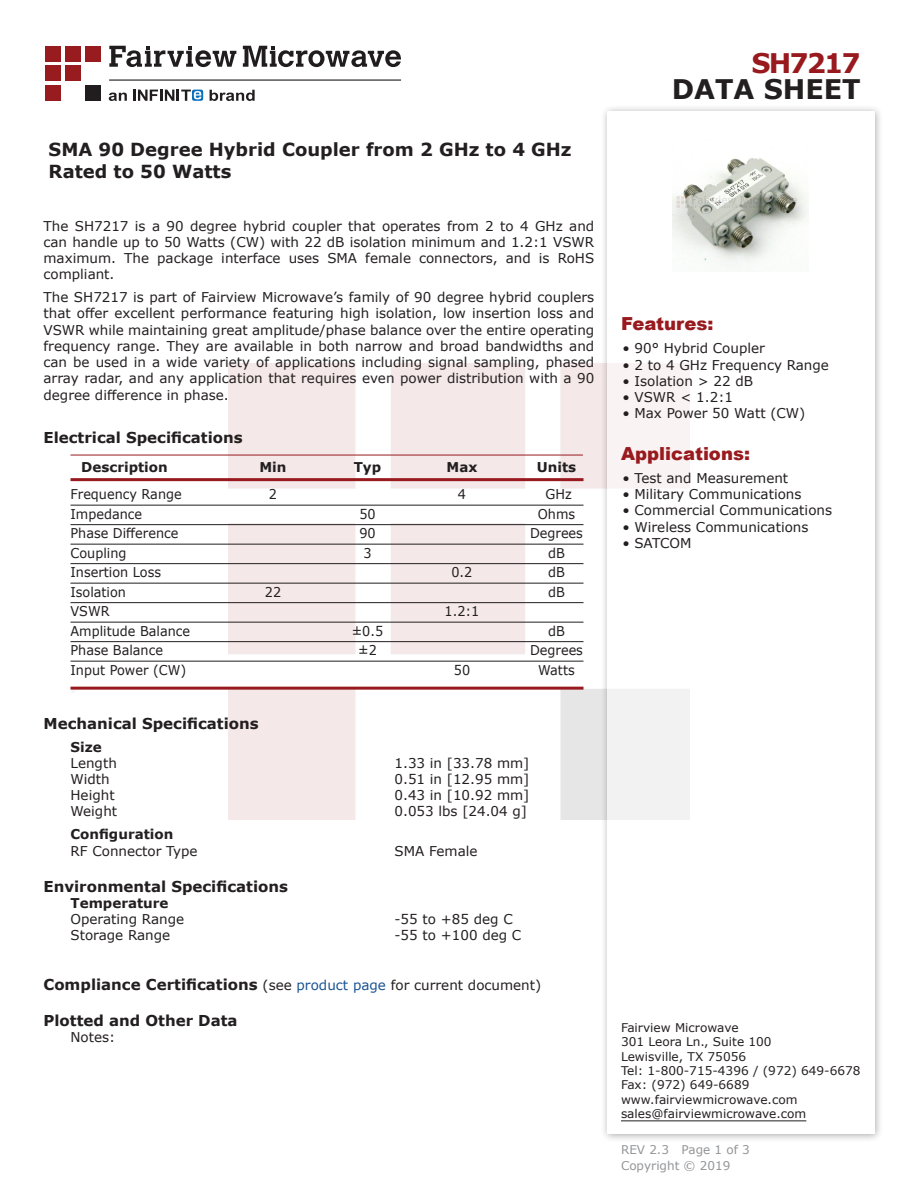
<style>
.page{position:relative;width:918px;height:1188px;background:#fff}
.page>*{position:absolute;margin:0;border:0;box-sizing:border-box;transform-origin:0 0}
.t1{font:700 27px "Verdana";color:#231f20}
.FM{font:700 27px "Verdana";letter-spacing:-.07em;color:#981a1e}
.Web_Description_Para{font:700 18px/21.6px "Verdana";color:#231f20}
.Applications_Header{font:900 18px "Arial";color:#981a1e}
.Head1_for_Compliance{font:700 15px "Verdana";color:#231f20}
.Head1{font:700 15px "Verdana";color:#231f20}
.MarketingDescription{font:13.5px/16.4px "Verdana";color:#231f20;text-align:justify}
.Specs_Para{font:13.5px "Verdana";color:#231f20}
.Tan_Table-Body{font:13.5px "Verdana";color:#231f20;scale:.95 1}
.Table-Body{font:13.5px "Verdana";color:#231f20;scale:.95 1}
.Table-Header{font:700 13.5px "Verdana";color:#231f20}
.Head2{font:700 13.5px "Verdana";color:#231f20}
.Specs_Para-2{font:700 13.5px "Verdana";color:#231f20}
.FM_Info{font:12px "Verdana";color:#231f20}
.REV_Info{font:12px "Verdana";color:#939598}
.s1{font-weight:400;font-size:13.5px}
.s2{font-weight:400;font-size:13.5px;color:#1a5392}
</style>
<div class="page">
<div style="left:45px;top:46px;width:16px;height:15px;background:#971b1f"></div>
<div style="left:65px;top:66px;width:16px;height:15px;background:#971b1f"></div>
<div style="left:85px;top:85px;width:16px;height:16px;background:#211d1e"></div>
<div style="left:45px;top:85px;width:16px;height:16px;background:#971b1f"></div>
<div style="left:85px;top:46px;width:16px;height:15px;background:#971b1f"></div>
<div style="left:45px;top:66px;width:16px;height:15px;background:#971b1f"></div>
<div style="left:65px;top:46px;width:16px;height:15px;background:#971b1f"></div>
<svg style="left:109px;top:46px;width:292px;height:21px"></svg>
<svg style="left:192px;top:90px;width:11px;height:11px"></svg>
<svg style="left:133px;top:90px;width:68px;height:11px"></svg>
<svg style="left:210px;top:90px;width:45px;height:11px"></svg>
<svg style="left:109px;top:93px;width:18px;height:8px"></svg>
<hr style="left:109px;top:80px;width:292px;height:1px;background:#211d1e">
<div style="left:600px;top:104px;width:284px;height:1039px;background:#231f20;opacity:.75"></div>
<div style="left:608px;top:111px;width:267px;height:1023px;background:#fff"></div>
<hr style="left:70px;top:455px;width:513px;height:1px;background:#981a1e">
<hr style="left:70px;top:478px;width:514px;height:3px;background:#981a1e">
<hr style="left:70px;top:505px;width:514px;height:1px;background:#231f20">
<hr style="left:70px;top:524px;width:514px;height:1px;background:#231f20">
<hr style="left:70px;top:544px;width:514px;height:1px;background:#231f20">
<hr style="left:70px;top:563px;width:514px;height:1px;background:#231f20">
<hr style="left:70px;top:583px;width:514px;height:1px;background:#231f20">
<hr style="left:70px;top:602px;width:514px;height:1px;background:#231f20">
<hr style="left:70px;top:622px;width:514px;height:1px;background:#231f20">
<hr style="left:70px;top:641px;width:514px;height:1px;background:#231f20">
<hr style="left:70px;top:661px;width:514px;height:1px;background:#231f20">
<hr style="left:70px;top:687px;width:514px;height:3px;background:#981a1e">
<hr style="left:621px;top:1120px;width:185px;height:1px;background:#231f20">
<img style="left:673px;top:158px;width:136px;height:114px">
<p class="Web_Description_Para" style="left:49px;top:139px;width:525px">SMA 90 Degree Hybrid Coupler from 2 GHz to 4 GHz<br>Rated to 50 Watts</p>
<p class="MarketingDescription" style="left:44px;top:217px;width:552px">The SH7217 is a 90 degree hybrid coupler that operates from 2 to 4 GHz and can handle up to 50 Watts (CW) with 22 dB isolation minimum and 1.2:1 VSWR maximum. The package interface uses SMA female connectors, and is RoHS compliant.</p>
<p class="MarketingDescription" style="left:44px;top:289px;width:552px">The SH7217 is part of Fairview Microwave’s family of 90 degree hybrid couplers that offer excellent performance featuring high isolation, low insertion loss and VSWR while maintaining great amplitude/phase balance over the entire operating frequency range. They are available in both narrow and broad bandwidths and can be used in a wide variety of applications including signal sampling, phased array radar, and any application that requires even power distribution with a 90 degree difference in phase.</p>
<p class="Head1" style="left:44px;top:427px;width:201px">Electrical Specifications</p>
<p class="Table-Header" style="left:81px;top:458px;width:88px">Description</p>
<p class="Table-Header" style="left:259px;top:458px;width:29px">Min</p>
<p class="Table-Header" style="left:354px;top:458px;width:29px">Typ</p>
<p class="Table-Header" style="left:447px;top:458px;width:32px">Max</p>
<p class="Table-Header" style="left:537px;top:458px;width:41px">Units</p>
<p class="Tan_Table-Body" style="left:70px;top:485px;width:119px">Frequency Range</p>
<p class="Tan_Table-Body" style="left:269px;top:485px;width:10px">2</p>
<p class="Tan_Table-Body" style="left:458px;top:485px;width:10px">4</p>
<p class="Tan_Table-Body" style="left:546px;top:485px;width:29px">GHz</p>
<p class="Tan_Table-Body" style="left:70px;top:504px;width:77px">Impedance</p>
<p class="Tan_Table-Body" style="left:359px;top:504px;width:19px">50</p>
<p class="Tan_Table-Body" style="left:538px;top:504px;width:41px">Ohms</p>
<p class="Tan_Table-Body" style="left:70px;top:524px;width:115px">Phase Difference</p>
<p class="Tan_Table-Body" style="left:359px;top:524px;width:19px">90</p>
<p class="Tan_Table-Body" style="left:530px;top:524px;width:57px">Degrees</p>
<p class="Table-Body" style="left:70px;top:543px;width:60px">Coupling</p>
<p class="Table-Body" style="left:363px;top:543px;width:10px">3</p>
<p class="Table-Body" style="left:548px;top:543px;width:19px">dB</p>
<p class="Table-Body" style="left:70px;top:563px;width:97px">Insertion Loss</p>
<p class="Table-Body" style="left:452px;top:563px;width:24px">0.2</p>
<p class="Table-Body" style="left:548px;top:563px;width:19px">dB</p>
<p class="Tan_Table-Body" style="left:70px;top:582px;width:60px">Isolation</p>
<p class="Tan_Table-Body" style="left:265px;top:582px;width:19px">22</p>
<p class="Tan_Table-Body" style="left:548px;top:582px;width:19px">dB</p>
<p class="Tan_Table-Body" style="left:70px;top:602px;width:43px">VSWR</p>
<p class="Tan_Table-Body" style="left:445px;top:602px;width:38px">1.2:1</p>
<p class="Table-Body" style="left:70px;top:621px;width:128px">Amplitude Balance</p>
<p class="Table-Body" style="left:352px;top:621px;width:35px">±0.5</p>
<p class="Table-Body" style="left:548px;top:621px;width:19px">dB</p>
<p class="Table-Body" style="left:70px;top:641px;width:99px">Phase Balance</p>
<p class="Table-Body" style="left:358px;top:641px;width:21px">±2</p>
<p class="Table-Body" style="left:530px;top:641px;width:57px">Degrees</p>
<p class="Tan_Table-Body" style="left:70px;top:660px;width:123px">Input Power (CW)</p>
<p class="Tan_Table-Body" style="left:454px;top:660px;width:19px">50</p>
<p class="Tan_Table-Body" style="left:538px;top:660px;width:40px">Watts</p>
<p class="Head1" style="left:44px;top:713px;width:217px">Mechanical Specifications</p>
<p class="Head2" style="left:70px;top:737px;width:33px">Size</p>
<p class="Specs_Para" style="left:70px;top:754px;width:48px">Length</p>
<p class="Specs_Para" style="left:394px;top:754px;width:136px">1.33 in [33.78 mm]</p>
<p class="Specs_Para" style="left:70px;top:770px;width:41px">Width</p>
<p class="Specs_Para" style="left:394px;top:770px;width:136px">0.51 in [12.95 mm]</p>
<p class="Specs_Para" style="left:70px;top:786px;width:46px">Height</p>
<p class="Specs_Para" style="left:394px;top:786px;width:136px">0.43 in [10.92 mm]</p>
<p class="Specs_Para" style="left:70px;top:802px;width:48px">Weight</p>
<p class="Specs_Para" style="left:394px;top:802px;width:134px">0.053 lbs [24.04 g]</p>
<p class="Head2" style="left:70px;top:825px;width:104px">Configuration</p>
<p class="Specs_Para" style="left:70px;top:841px;width:129px">RF Connector Type</p>
<p class="Specs_Para" style="left:394px;top:841px;width:85px">SMA Female</p>
<p class="Head1" style="left:44px;top:875px;width:246px">Environmental Specifications</p>
<p class="Specs_Para-2" style="left:70px;top:893px;width:100px">Temperature</p>
<p class="Specs_Para" style="left:70px;top:910px;width:115px">Operating Range</p>
<p class="Specs_Para" style="left:394px;top:910px;width:120px">-55 to +85 deg C</p>
<p class="Specs_Para" style="left:70px;top:926px;width:101px">Storage Range</p>
<p class="Specs_Para" style="left:394px;top:926px;width:128px">-55 to +100 deg C</p>
<p class="Head1_for_Compliance" style="left:44px;top:974px;width:499px">Compliance Certifications <span class="s1">(see</span> <span class="s2">product page</span> <span class="s1">for current document)</span></p>
<p class="Head1_for_Compliance" style="left:44px;top:1010px;width:196px">Plotted and Other Data</p>
<p class="Specs_Para" style="left:70px;top:1028px;width:46px">Notes:</p>
<p class="FM" style="left:752px;top:44px;width:111px">SH7217</p>
<p class="t1" style="left:672px;top:70px;width:191px">DATA SHEET</p>
<p class="Applications_Header" style="left:621px;top:311px;width:94px">Features:</p>
<p class="MarketingDescription" style="left:623px;top:340px;width:144px">• 90° Hybrid Coupler</p>
<p class="MarketingDescription" style="left:623px;top:356px;width:208px">• 2 to 4 GHz Frequency Range</p>
<p class="MarketingDescription" style="left:623px;top:373px;width:132px">• Isolation &gt; 22 dB</p>
<p class="MarketingDescription" style="left:623px;top:389px;width:112px">• VSWR &lt; 1.2:1</p>
<p class="MarketingDescription" style="left:623px;top:405px;width:184px">• Max Power 50 Watt (CW)</p>
<p class="Applications_Header" style="left:621px;top:441px;width:131px">Applications:</p>
<p class="MarketingDescription" style="left:623px;top:470px;width:167px">• Test and Measurement</p>
<p class="MarketingDescription" style="left:623px;top:486px;width:181px">• Military Communications</p>
<p class="MarketingDescription" style="left:623px;top:502px;width:211px">• Commercial Communications</p>
<p class="MarketingDescription" style="left:623px;top:518px;width:188px">• Wireless Communications</p>
<p class="MarketingDescription" style="left:623px;top:535px;width:71px">• SATCOM</p>
<p class="FM_Info" style="left:621px;top:1019px;width:119px">Fairview Microwave</p>
<p class="FM_Info" style="left:621px;top:1034px;width:152px">301 Leora Ln., Suite 100</p>
<p class="FM_Info" style="left:621px;top:1048px;width:127px">Lewisville, TX 75056</p>
<p class="FM_Info" style="left:621px;top:1062px;width:241px">Tel: 1-800-715-4396 / (972) 649-6678</p>
<p class="FM_Info" style="left:621px;top:1077px;width:130px">Fax: (972) 649-6689</p>
<p class="FM_Info" style="left:621px;top:1091px;width:178px">www.fairviewmicrowave.com</p>
<p class="FM_Info" style="left:621px;top:1106px;width:187px">sales@fairviewmicrowave.com</p>
<p class="REV_Info" style="left:621px;top:1141px;width:130px">REV 2.3 Page 1 of 3</p>
<p class="REV_Info" style="left:621px;top:1157px;width:111px">Copyright © 2019</p>
</div>
